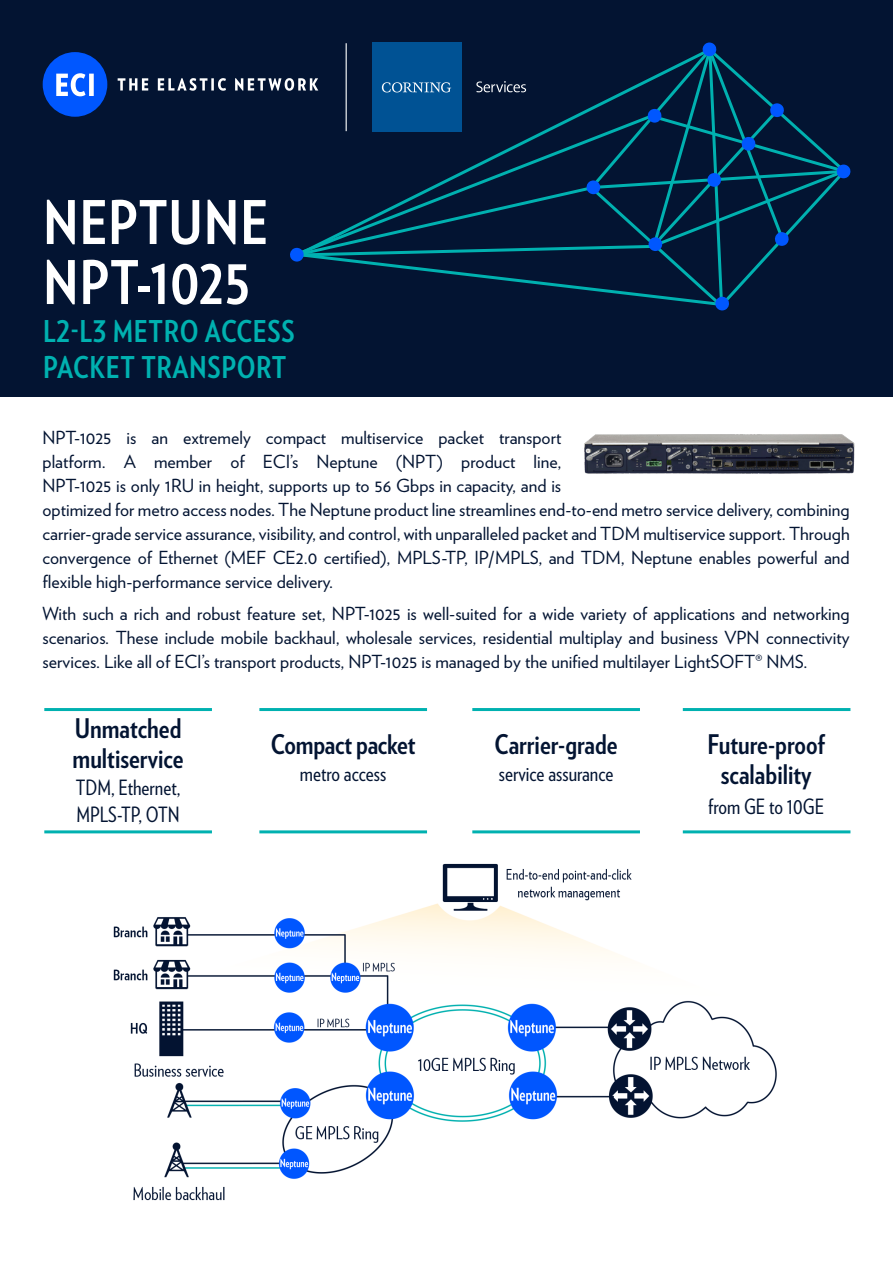
<style>
.page{position:relative;width:893px;height:1263px;background:#fff}
.page>*{position:absolute;margin:0;border:0;box-sizing:border-box;transform-origin:0 0}
.t1{font:700 60px/60px "Verlag Condensed";letter-spacing:.015em;color:#fff}
.t2{font:700 30px/36px "Verlag Condensed";letter-spacing:.02em;color:#00b1b0}
.t3{font:700 27px/30px "Verlag Condensed";color:#031432}
.t4{font:21px/27px "Verlag Condensed";color:#031432}
.t5{font:18px/24px "Verlag";color:#031432}
</style>
<div class="page">
<div style="left:0;top:0;width:893px;height:396px;background:#031432"></div>
<img style="left:584px;top:434px;width:271px;height:39px">
<div style="left:43px;top:52px;width:64px;height:65px;background:#0057ff;border-radius:50%"></div>
<svg style="left:56px;top:73px;width:38px;height:23px"></svg>
<svg style="left:118px;top:43px;width:733px;height:267px"></svg>
<img style="left:113px;top:863px;width:664px;height:338px">
<hr style="left:683px;top:708px;width:167px;height:3px;background:#00b1b0">
<hr style="left:44px;top:708px;width:168px;height:3px;background:#00b1b0">
<hr style="left:259px;top:708px;width:168px;height:3px;background:#00b1b0">
<hr style="left:472px;top:708px;width:168px;height:3px;background:#00b1b0">
<hr style="left:683px;top:830px;width:167px;height:3px;background:#00b1b0">
<hr style="left:44px;top:830px;width:168px;height:3px;background:#00b1b0">
<hr style="left:259px;top:830px;width:168px;height:3px;background:#00b1b0">
<hr style="left:472px;top:830px;width:168px;height:3px;background:#00b1b0">
<h1 class="t1" style="left:43px;top:190px;width:227px">NEPTUNE<br>NPT-1025</h1>
<h2 class="t2" style="left:43px;top:312px;width:253px">L2- 3L METRO ACCESS<br>PACKET TRANSPORT</h2>
<p class="t5" style="left:43px;top:424px;width:70px">NPT-1025</p>
<p class="t5" style="left:127px;top:424px;width:11px">is</p>
<p class="t5" style="left:152px;top:424px;width:18px">an</p>
<p class="t5" style="left:183px;top:424px;width:69px">extremely</p>
<p class="t5" style="left:266px;top:424px;width:62px">compact</p>
<p class="t5" style="left:341px;top:424px;width:84px">multiservice</p>
<p class="t5" style="left:438px;top:424px;width:47px">packet</p>
<p class="t5" style="left:499px;top:424px;width:64px">transport</p>
<p class="t5" style="left:317px;top:448px;width:63px">Neptune</p>
<p class="t5" style="left:396px;top:448px;width:49px">(NPT)</p>
<p class="t5" style="left:124px;top:448px;width:14px">A</p>
<p class="t5" style="left:263px;top:448px;width:37px">ECIs’</p>
<p class="t5" style="left:43px;top:448px;width:809px">platform.<br>NPT-1025 is only 1RU in height, supports up to 56 Gbps in capacity, and is<br>optimized for metro access nodes. The Neptune product line streamlines end-to-end metro service delivery, combining carrier-grade service assurance, visibility, and control, with unparalleled packet and TDM multiservice support. Through convergence of Ethernet (MEF CE2.0 certified ,) MPLS-TP, IP/MPLS, and TDM, Neptune enables powerful and flexible high-performance service delivery.</p>
<p class="t5" style="left:43px;top:601px;width:809px;text-align:justify">With such a rich and robust feature set, NPT-1025 is well-suited for a wide variety of applications and networking scenarios. These include mobile backhaul, wholesale services, residential multiplay and business VPN connectivity services. Like all of ECIs’ transport products, NPT-1025 is managed by the unified multilayer LightSOFT® NMS.</p>
<p class="t5" style="left:230px;top:448px;width:16px">of</p>
<p class="t5" style="left:154px;top:448px;width:60px">member</p>
<p class="t5" style="left:461px;top:448px;width:56px">product</p>
<p class="t5" style="left:534px;top:448px;width:29px">line,</p>
<h3 class="t3" style="left:73px;top:712px;width:113px">Unmatched multiservice</h3>
<p class="t4" style="left:76px;top:773px;width:106px">TDM, Ethernet,<br>MPLS-TP, OTN</p>
<h3 class="t3" style="left:271px;top:728px;width:146px">Compact packet</h3>
<p class="t4" style="left:300px;top:759px;width:88px">metro access</p>
<h3 class="t3" style="left:495px;top:728px;width:125px">Carrier-grade</h3>
<p class="t4" style="left:499px;top:759px;width:116px">service assurance</p>
<h3 class="t3" style="left:707px;top:728px;width:119px;text-align:center">Future-proof scalability</h3>
<p class="t4" style="left:708px;top:792px;width:117px">from GE to 10GE</p>
</div>
